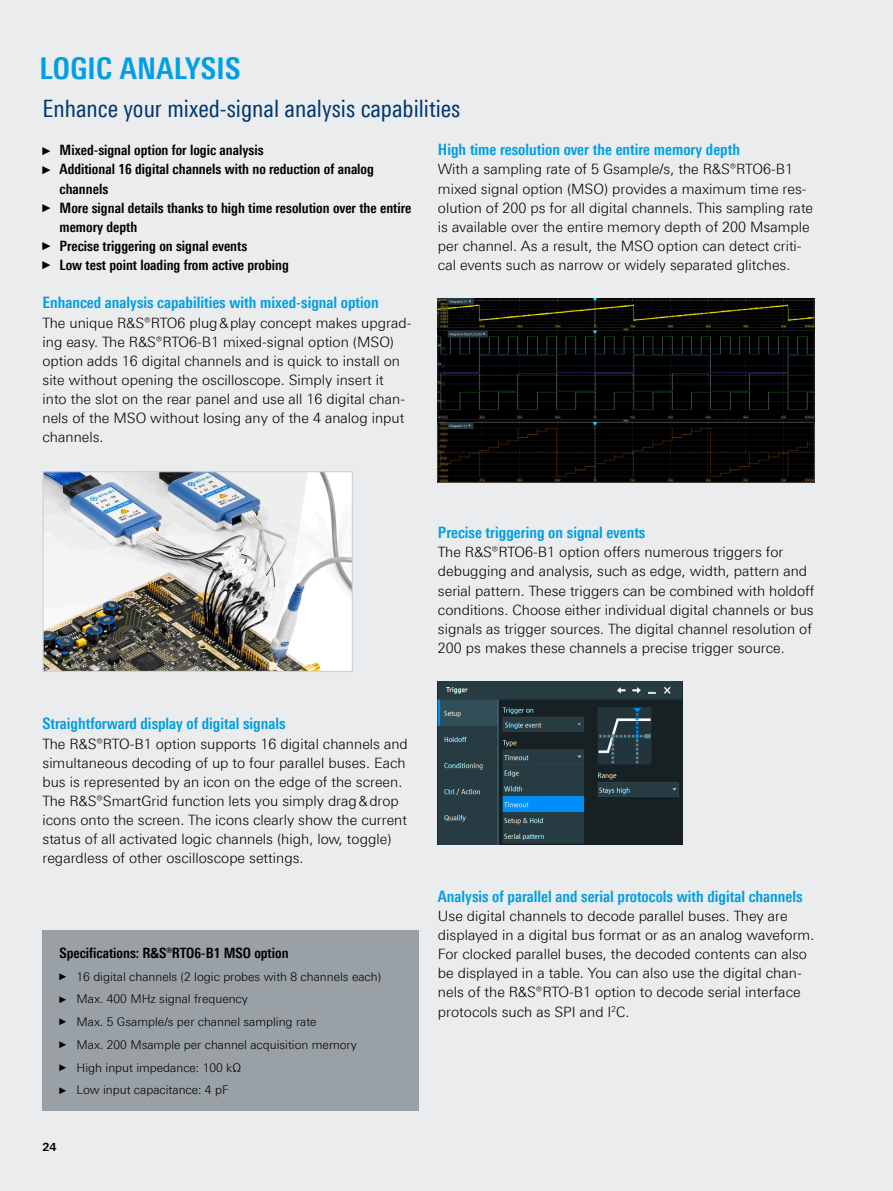
<style>
.page{position:relative;width:893px;height:1191px;background:#eaeced}
.page>*{position:absolute;margin:0;border:0;box-sizing:border-box;transform-origin:0 0}
.Seiten_Headline_20Pt{font:700 30px "Linotype Univers 620 Cn";letter-spacing:.01em;color:#009ee3}
.Mittlere_Headline_bl{font:24px "Linotype Univers 420 Cn";color:#003872}
.Absatzfett_cyan{font:700 15.75px "Linotype Univers 620 Cn";color:#009ee3}
.Haupttext_ohne_Absta{font:300 14.25px/19.2px "Linotype Univers 330";color:#000}
.Absatzfett_schwarz_9{font:700 14.25px/19.2px "Linotype Univers 620 Cn";color:#000}
.t1{font:300 12px "Linotype Univers 330";color:#000}
.t2{font:700 11.25px "Linotype Univers 630";color:#000}
.s1{font-family:"Arial Narrow";font-weight:400;font-size:11.4px}
.s2{font-family:"Arial Narrow";font-weight:400;font-size:9.6px}
</style>
<div class="page">
<img style="left:45px;top:473px;width:306px;height:197px">
<div style="left:43px;top:471px;width:310px;height:201px;border:1px solid #cdd3d7"></div>
<img style="left:438px;top:299px;width:376px;height:183px">
<img style="left:438px;top:681px;width:244px;height:163px">
<div style="left:43px;top:930px;width:376px;height:181px;background:#99a1a6"></div>
<p class="Seiten_Headline_20Pt" style="left:40px;top:50px;width:202px">LOGIC ANALYSIS</p>
<p class="Mittlere_Headline_bl" style="left:43px;top:94px;width:419px">Enhance your mixed-signal analysis capabilities</p>
<p class="Absatzfett_schwarz_9" style="left:43px;top:140px;width:223px"><span class="s1">►</span> Mixed-signal option for logic analysis</p>
<p class="Absatzfett_schwarz_9" style="left:60px;top:160px;width:316px;text-indent:-17px"><span class="s1">►</span> Additional 16 digital channels with no reduction of analog channels</p>
<p class="Absatzfett_schwarz_9" style="left:60px;top:198px;width:353px;text-indent:-17px"><span class="s1">►</span> More signal details thanks to high time resolution over the entire memory depth</p>
<p class="Absatzfett_schwarz_9" style="left:43px;top:236px;width:206px"><span class="s1">►</span> Precise triggering on signal events</p>
<p class="Absatzfett_schwarz_9" style="left:43px;top:255px;width:248px"><span class="s1">►</span> Low test point loading from active probing</p>
<p class="Absatzfett_cyan" style="left:438px;top:140px;width:303px">High time resolution over the entire memory depth</p>
<p class="Haupttext_ohne_Absta" style="left:438px;top:160px;width:377px">With a sampling rate of 5 Gsample/s, the R&amp;S®RTO6-B1 mixed signal option (MSO) provides a maximum time res&shy;olution of 200 ps for all digital channels. This sampling rate is available over the entire memory depth of 200 Msample per channel. As a result, the MSO option can detect criti&shy;cal events such as narrow or widely separated glitches.</p>
<p class="Absatzfett_cyan" style="left:43px;top:293px;width:338px">Enhanced analysis capabilities with mixed-signal option</p>
<p class="Haupttext_ohne_Absta" style="left:43px;top:313px;width:370px">The unique R&amp;S®RTO6 plug&amp;play concept makes upgrad&shy;ing easy. The R&amp;S®RTO6-B1 mixed-signal option (MSO) option adds 16 digital channels and is quick to install on site without opening the oscilloscope. Simply insert it into the slot on the rear panel and use all 16 digital chan&shy;nels of the MSO without losing any of the 4 analog input channels.</p>
<p class="Absatzfett_cyan" style="left:43px;top:714px;width:244px">Straightforward display of digital signals</p>
<p class="Haupttext_ohne_Absta" style="left:43px;top:734px;width:367px">The R&amp;S®RTO-B1 option supports 16 digital channels and simultaneous decoding of up to four parallel buses. Each bus is represented by an icon on the edge of the screen.<br>The R&amp;S®SmartGrid function lets you simply drag&amp;drop icons onto the screen. The icons clearly show the current status of all activated logic channels (high, low, toggle) regardless of other oscilloscope settings.</p>
<p class="Absatzfett_schwarz_9" style="left:60px;top:943px;width:231px">Specifications: R&amp;S®RTO6-B1 MSO option</p>
<p class="t1" style="left:60px;top:969px;width:323px"><span class="s2">►</span> 16 digital channels (2 logic probes with 8 channels each)</p>
<p class="t1" style="left:60px;top:992px;width:190px"><span class="s2">►</span> Max. 400 MHz signal frequency</p>
<p class="t1" style="left:60px;top:1014px;width:259px"><span class="s2">►</span> Max. 5 Gsample/s per channel sampling rate</p>
<p class="t1" style="left:60px;top:1037px;width:299px"><span class="s2">►</span> Max. 200 Msample per channel acquisition memory</p>
<p class="t1" style="left:60px;top:1060px;width:183px"><span class="s2">►</span> High input impedance: 100 kΩ</p>
<p class="t1" style="left:60px;top:1083px;width:171px"><span class="s2">►</span> Low input capacitance: 4 pF</p>
<p class="t2" style="left:43px;top:1139px;width:16px">24</p>
<p class="Absatzfett_cyan" style="left:438px;top:523px;width:209px">Precise triggering on signal events</p>
<p class="Haupttext_ohne_Absta" style="left:438px;top:542px;width:378px">The R&amp;S®RTO6-B1 option offers numerous triggers for debugging and analysis, such as edge, width, pattern and serial pattern. These triggers can be combined with holdoff conditions. Choose either individual digital channels or bus signals as trigger sources. The digital channel resolution of 200 ps makes these channels a precise trigger source.</p>
<p class="Absatzfett_cyan" style="left:438px;top:886px;width:366px">Analysis of parallel and serial protocols with digital channels</p>
<p class="Haupttext_ohne_Absta" style="left:438px;top:906px;width:378px">Use digital channels to decode parallel buses. They are displayed in a digital bus format or as an analog waveform.<br>For clocked parallel buses, the decoded contents can also be displayed in a table. You can also use the digital chan&shy;nels of the R&amp;S®RTO-B1 option to decode serial interface protocols such as SPI and I<sup>2</sup>C.</p>
</div>
